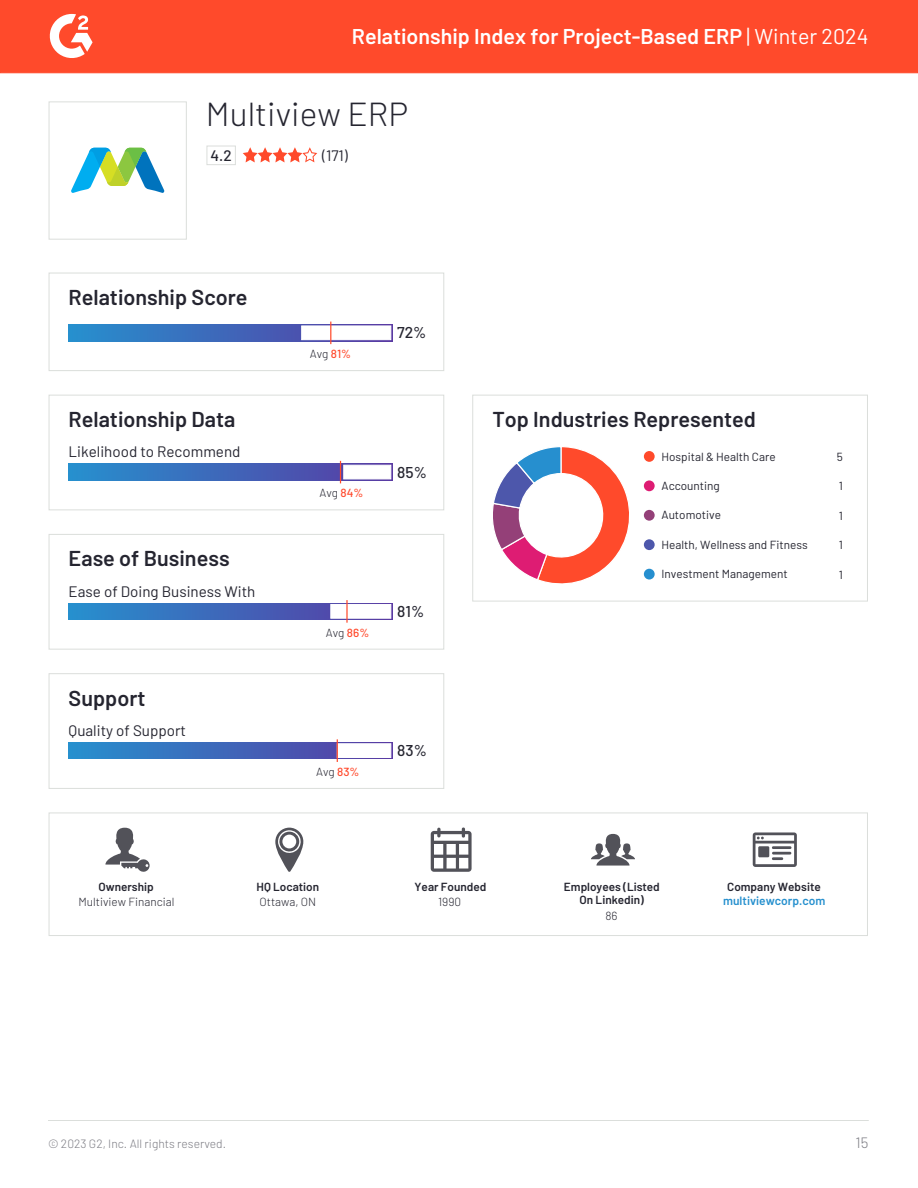
<style>
.page{position:relative;width:918px;height:1188px;background:#fff}
.page>*{position:absolute;margin:0;border:0;box-sizing:border-box;transform-origin:0 0}
.t1{font:300 33.3px "Barlow";color:#252530}
.t2{font:600 21.6px "Barlow";color:#252530}
.t3{font:600 21.45px "Barlow";color:#fff}
.t4{font:500 15.75px "Barlow";color:#252530}
.t5{font:15.15px "Barlow";color:#252530}
.t6{font:500 15.15px "Barlow";color:#252530}
.t7{font:300 15px "Barlow";color:#7c7c83}
.t8{font:300 12px "Barlow";color:#7c7c83}
.t9{font:600 12px "Barlow";color:#2690ce}
.t10{font:11.7px "Barlow";color:#252530}
.t11{font:600 11.7px/12.9px "Barlow";color:#252530;text-align:center}
.t12{font:300 11.7px "Barlow";color:#252530}
.s1{font-weight:400}
.s2{font-weight:500;color:#ff492c}
</style>
<div class="page">
<div style="left:0;top:0;width:918px;height:73px;background:#ff4a2b"></div>
<svg style="left:49px;top:14px;width:44px;height:44px"></svg>
<div style="left:49px;top:101px;width:138px;height:139px;border:1px solid #dbdedb"></div>
<svg style="left:71px;top:148px;width:93px;height:45px"></svg>
<div style="left:206px;top:146px;width:30px;height:19px;border:1px solid #dbdedb"></div>
<svg style="left:243px;top:147px;width:74px;height:15px"></svg>
<div style="left:49px;top:273px;width:395px;height:98px;border:1px solid #dbdedb"></div>
<svg style="left:69px;top:325px;width:323px;height:16px;background:#3c72be"></svg>
<div style="left:301px;top:326px;width:90px;height:14px;background:#fff;border:1px solid #fff"></div>
<svg style="left:330px;top:322px;width:1px;height:22px"></svg>
<div style="left:49px;top:395px;width:395px;height:115px;border:1px solid #dbdedb"></div>
<svg style="left:69px;top:464px;width:323px;height:16px;background:#3e6cbb"></svg>
<div style="left:344px;top:465px;width:47px;height:14px;background:#fff;border:1px solid #fff"></div>
<svg style="left:340px;top:461px;width:1px;height:22px"></svg>
<div style="left:49px;top:534px;width:395px;height:116px;border:1px solid #dbdedb"></div>
<svg style="left:69px;top:603px;width:323px;height:17px;background:#3e6dbc"></svg>
<div style="left:331px;top:604px;width:60px;height:14px;background:#fff"></div>
<hr style="left:346px;top:600px;width:2px;height:23px;background:#ff4a2b">
<div style="left:49px;top:673px;width:395px;height:116px;border:1px solid #dbdedb"></div>
<svg style="left:69px;top:742px;width:323px;height:17px;background:#3e6cbb"></svg>
<div style="left:337px;top:744px;width:54px;height:14px;background:#fff"></div>
<svg style="left:337px;top:739px;width:1px;height:23px"></svg>
<div style="left:472px;top:395px;width:396px;height:207px;border:1px solid #dbdedb"></div>
<svg style="left:493px;top:447px;width:136px;height:137px"></svg>
<div style="left:644px;top:451px;width:11px;height:11px;background:#ff4a2b;border-radius:50%"></div>
<div style="left:644px;top:480px;width:11px;height:11px;background:#de1c73;border-radius:50%"></div>
<div style="left:644px;top:510px;width:11px;height:11px;background:#944078;border-radius:50%"></div>
<div style="left:644px;top:539px;width:11px;height:11px;background:#4d57ab;border-radius:50%"></div>
<div style="left:644px;top:569px;width:11px;height:11px;background:#268fcf;border-radius:50%"></div>
<div style="left:49px;top:812px;width:819px;height:124px;border:1px solid #dbdedb"></div>
<svg style="left:106px;top:828px;width:44px;height:44px"></svg>
<svg style="left:275px;top:828px;width:28px;height:44px"></svg>
<svg style="left:431px;top:828px;width:41px;height:44px"></svg>
<svg style="left:591px;top:834px;width:44px;height:32px"></svg>
<svg style="left:753px;top:832px;width:44px;height:35px"></svg>
<hr style="left:48px;top:1120px;width:820px;height:1px;background:#dbdedb">
<h3 class="t3" style="left:352px;top:22px;width:518px">Relationship Index for Project-Based ERP <span class="s1">| Winter 2024</span></h3>
<h1 class="t1" style="left:206px;top:93px;width:204px">Multiview ERP</h1>
<p class="t6" style="left:211px;top:145px;width:23px">4.2</p>
<p class="t5" style="left:322px;top:146px;width:27px">(171)</p>
<h2 class="t2" style="left:69px;top:283px;width:180px">Relationship Score</h2>
<h2 class="t2" style="left:69px;top:405px;width:168px">Relationship Data</h2>
<p class="t5" style="left:69px;top:442px;width:173px">Likelihood to Recommend</p>
<h2 class="t2" style="left:69px;top:545px;width:163px">Ease of Business</h2>
<p class="t5" style="left:69px;top:582px;width:188px">Ease of Doing Business With</p>
<h2 class="t2" style="left:69px;top:684px;width:78px">Support</h2>
<p class="t5" style="left:69px;top:721px;width:119px">Quality of Support</p>
<p class="t12" style="left:310px;top:346px;width:43px">Avg <span class="s2">81%</span></p>
<h3 class="t4" style="left:397px;top:323px;width:31px">72%</h3>
<p class="t12" style="left:319px;top:486px;width:45px">Avg <span class="s2">84%</span></p>
<h3 class="t4" style="left:397px;top:462px;width:31px">85%</h3>
<p class="t12" style="left:326px;top:625px;width:45px">Avg <span class="s2">86%</span></p>
<h3 class="t4" style="left:397px;top:601px;width:28px">81%</h3>
<p class="t12" style="left:316px;top:764px;width:45px">Avg <span class="s2">83%</span></p>
<h3 class="t4" style="left:397px;top:740px;width:31px">83%</h3>
<h2 class="t2" style="left:492px;top:405px;width:265px">Top Industries Represented</h2>
<p class="t10" style="left:662px;top:449px;width:116px">Hospital &amp; Health Care</p>
<p class="t10" style="left:837px;top:449px;width:8px">5</p>
<p class="t10" style="left:662px;top:478px;width:60px">Accounting</p>
<p class="t10" style="left:839px;top:479px;width:6px">1</p>
<p class="t10" style="left:662px;top:508px;width:61px">Automotive</p>
<p class="t10" style="left:839px;top:508px;width:6px">1</p>
<p class="t10" style="left:662px;top:537px;width:148px">Health, Wellness and Fitness</p>
<p class="t10" style="left:839px;top:537px;width:6px">1</p>
<p class="t10" style="left:662px;top:567px;width:128px">Investment Management</p>
<p class="t10" style="left:839px;top:567px;width:6px">1</p>
<p class="t11" style="left:98px;top:880px;width:57px">Ownership</p>
<p class="t12" style="left:78px;top:894px;width:98px">Multiview Financial</p>
<p class="t11" style="left:257px;top:880px;width:64px">HQ Location</p>
<p class="t12" style="left:260px;top:894px;width:58px">Ottawa, ON</p>
<p class="t11" style="left:415px;top:880px;width:73px">Year Founded</p>
<p class="t12" style="left:438px;top:894px;width:24px">1990</p>
<p class="t11" style="left:564px;top:880px;width:97px">Employees (Listed<br>On Linkedin)</p>
<p class="t12" style="left:605px;top:908px;width:14px">86</p>
<p class="t11" style="left:727px;top:880px;width:95px">Company Website</p>
<p class="t9" style="left:723px;top:893px;width:104px">multiviewcorp.com</p>
<p class="t8" style="left:48px;top:1136px;width:180px">© 2023 G2, Inc. All rights reserved.</p>
<p class="t7" style="left:856px;top:1132px;width:14px">15</p>
</div>
